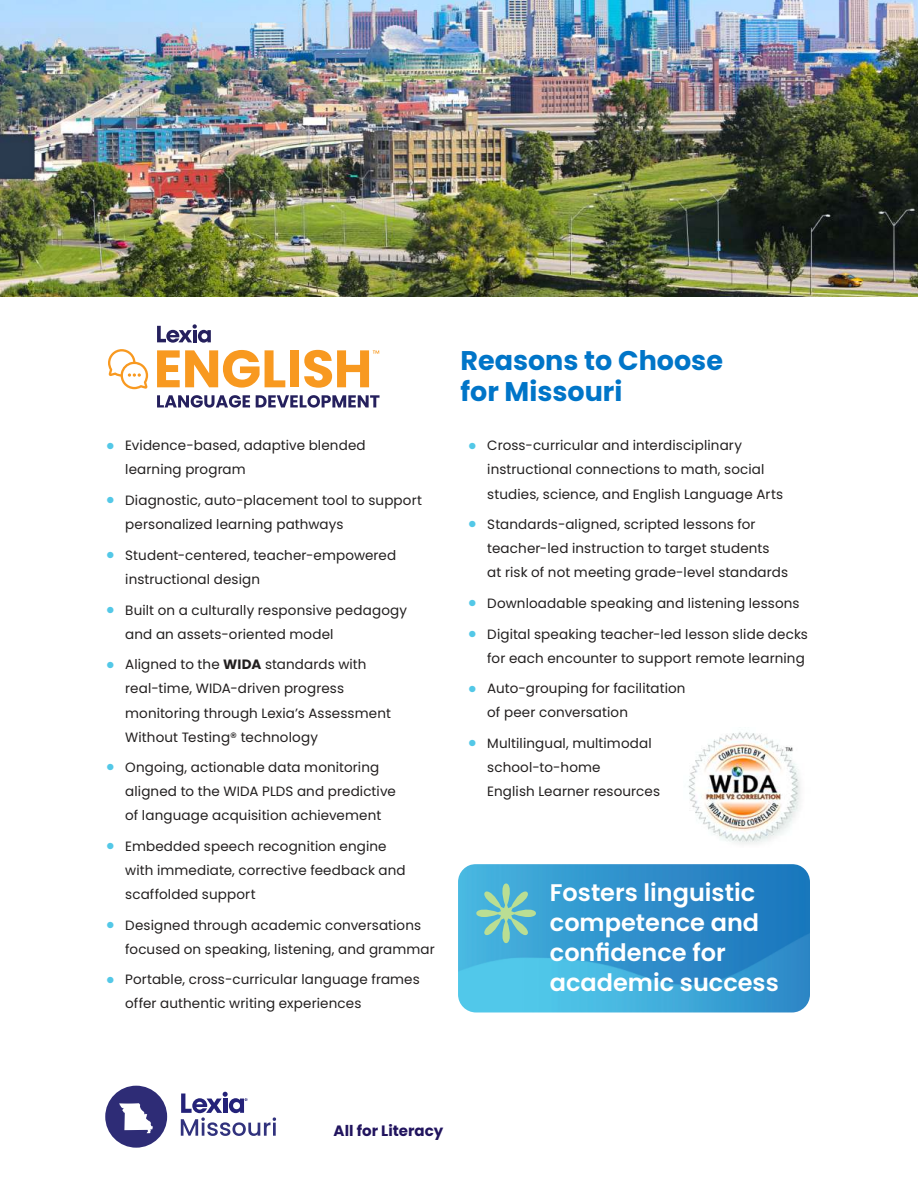
<style>
.page{position:relative;width:918px;height:1188px;background:#fff}
.page>*{position:absolute;margin:0;border:0;box-sizing:border-box;transform-origin:0 0}
.t1{font:700 27px/31.5px "Poppins";color:#0075c8}
.t2{font:600 24px/30px "Poppins";color:#fff}
.t3{font:700 15px "Poppins";color:#21145e}
.t4{font:13.5px/24px "Poppins";letter-spacing:.01em;color:#221f1f}
.s1{font-weight:700;font-size:21px;color:#53c8e7}
.s2{font-weight:700}
</style>
<div class="page">
<svg style="left:181px;top:1092px;width:95px;height:44px"></svg>
<svg style="left:105px;top:1086px;width:62px;height:62px"></svg>
<img style="left:0;top:0;width:918px;height:297px">
<svg style="left:108px;top:349px;width:40px;height:40px"></svg>
<svg style="left:157px;top:350px;width:128px;height:38px"></svg>
<div style="left:290px;top:350px;width:9px;height:37px;background:#f89920"></div>
<svg style="left:304px;top:350px;width:75px;height:38px"></svg>
<svg style="left:157px;top:324px;width:54px;height:19px"></svg>
<svg style="left:157px;top:395px;width:223px;height:13px"></svg>
<img style="left:458px;top:864px;width:352px;height:148px">
<svg style="left:476px;top:883px;width:60px;height:60px"></svg>
<img style="left:688px;top:732px;width:112px;height:112px">
<p class="t4" style="left:125px;top:435px;width:242px;text-indent:-20px"><span class="s1">•</span> Evidence-based, adaptive blended learning program</p>
<p class="t4" style="left:125px;top:490px;width:298px;text-indent:-20px"><span class="s1">•</span> Diagnostic, auto-placement tool to support personalized learning pathways</p>
<p class="t4" style="left:125px;top:545px;width:273px;text-indent:-20px"><span class="s1">•</span> Student-centered, teacher-empowered instructional design</p>
<p class="t4" style="left:125px;top:599px;width:283px;text-indent:-20px"><span class="s1">•</span> Built on a culturally responsive pedagogy and an assets-oriented model</p>
<p class="t4" style="left:125px;top:654px;width:267px;text-indent:-20px"><span class="s1">•</span> Aligned to the <span class="s2">WIDA</span> standards with real-time, WIDA-driven progress monitoring through Lexia’s Assessment Without Testing® technology</p>
<p class="t4" style="left:125px;top:757px;width:272px;text-indent:-20px"><span class="s1">•</span> Ongoing, actionable data monitoring aligned to the WIDA PLDS and predictive of language acquisition achievement</p>
<p class="t4" style="left:125px;top:836px;width:282px;text-indent:-20px"><span class="s1">•</span> Embedded speech recognition engine with immediate, corrective feedback and scaffolded support</p>
<p class="t4" style="left:125px;top:914px;width:311px;text-indent:-20px"><span class="s1">•</span> Designed through academic conversations focused on speaking, listening, and grammar</p>
<p class="t4" style="left:125px;top:969px;width:296px;text-indent:-20px"><span class="s1">•</span> Portable, cross-curricular language frames offer authentic writing experiences</p>
<h1 class="t1" style="left:460px;top:344px;width:264px">Reasons to Choose for Missouri</h1>
<p class="t4" style="left:487px;top:435px;width:297px;text-indent:-20px"><span class="s1">•</span> Cross-curricular and interdisciplinary instructional connections to math, social studies, science, and English Language Arts</p>
<p class="t4" style="left:487px;top:514px;width:302px;text-indent:-20px"><span class="s1">•</span> Standards-aligned, scripted lessons for teacher-led instruction to target students<br>at risk of not meeting grade-level standards</p>
<p class="t4" style="left:467px;top:593px;width:334px"><span class="s1">•</span> Downloadable speaking and listening lessons</p>
<p class="t4" style="left:467px;top:623px;width:342px;text-align:right"><span class="s1">•</span> Digital speaking teacher-led lesson slide decks for each encounter to support remote learning</p>
<p class="t4" style="left:487px;top:678px;width:200px;text-indent:-20px"><span class="s1">•</span> Auto-grouping for facilitation of peer conversation</p>
<p class="t4" style="left:487px;top:733px;width:174px;text-indent:-20px"><span class="s1">•</span> Multilingual, multimodal school-to-home<br>English Learner resources</p>
<h2 class="t2" style="left:550px;top:880px;width:230px">Fosters linguistic competence and confidence for academic success</h2>
<p class="t3" style="left:334px;top:1124px;width:111px">All for Literacy</p>
</div>
